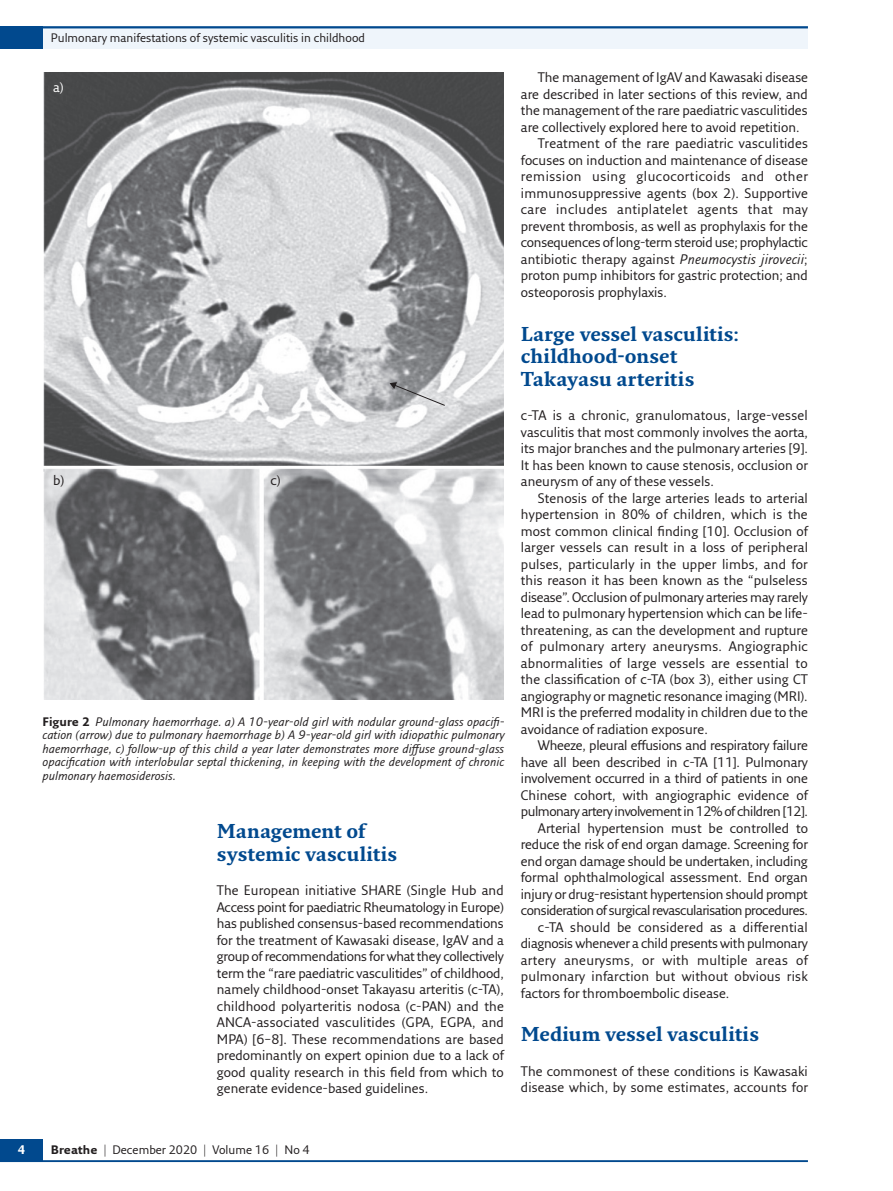
<style>
.page{position:relative;width:893px;height:1191px;background:#fff}
.page>*{position:absolute;margin:0;border:0;box-sizing:border-box;transform-origin:0 0}
.t1{font:700 19.5px/22.5px "Fresco Std";color:#01498e}
.t2{font:13.5px/16.5px "Fresco Sans Pro";color:#231f20;text-align:justify}
.t3{font:13.5px "Fresco Sans Pro";letter-spacing:-.02em;color:#231f20}
.t4{font:13.5px "Fresco Sans Pro";letter-spacing:-.035em;color:#231f20}
.t5{font:13.5px "Fresco Sans Pro";letter-spacing:.035em;color:#231f20}
.t6{font:13.5px "Fresco Sans Pro";letter-spacing:.03em;color:#231f20}
.t7{font:13.5px "Fresco Sans Pro";letter-spacing:.02em;color:#231f20}
.t8{font:13.5px "Fresco Sans Pro";color:#fff}
.t9{font:italic 12px/13.5px "Fresco Sans Pro";color:#231f20;text-align:justify}
.t10{font:12px "Fresco Sans Pro";color:#231f20}
.t11{font:700 12px "Fresco Sans Pro";color:#fff}
.s1{font-weight:700;font-style:normal}
.s2{font-style:italic}
.s3{font-weight:700}
</style>
<div class="page">
<hr style="left:0;top:1160px;width:808px;height:2px;background:#01498e">
<div style="left:0;top:1138px;width:43px;height:23px;background:#01498e"></div>
<div style="left:0;top:26px;width:808px;height:23px;background:#eff5fb"></div>
<hr style="left:0;top:26px;width:808px;height:2px;background:#01498e">
<div style="left:0;top:26px;width:43px;height:23px;background:#01498e"></div>
<img style="left:44px;top:72px;width:459px;height:627px">
<svg style="left:390px;top:382px;width:56px;height:24px"></svg>
<p class="t10" style="left:51px;top:30px;width:316px">Pulmonary manifestations of systemic vasculitis in childhood</p>
<p class="t8" style="left:53px;top:79px;width:12px">a)</p>
<p class="t2" style="left:53px;top:472px;width:13px">b)</p>
<p class="t2" style="left:271px;top:472px;width:12px">c)</p>
<p class="t9" style="left:43px;top:714px;width:464px"><span class="s1">Figure 2</span> Pulmonary haemorrhage. a) A 10-year-old girl with nodular ground-glass opacifi&shy;cation (arrow) due to pulmonary haemorrhage b) A 9-year-old girl with idiopathic pulmonary haemorrhage, c) follow-up of this child a year later demonstrates more diffuse ground-glass opacification with interlobular septal thickening, in keeping with the development of chronic pulmonary haemosiderosis.</p>
<h1 class="t1" style="left:217px;top:819px;width:182px">Management of systemic vasculitis</h1>
<p class="t2" style="left:217px;top:881px;width:289px">The European initiative SHARE (Single Hub and Access point for paediatric Rheumatology in Europe) has published consensus-based recommendations for the treatment of Kawasaki disease, IgAV and a group of recommendations for what they collectively term the “rare paediatric vasculitides” of childhood, namely childhood-onset Takayasu arteritis (c-TA), childhood polyarteritis nodosa (c-PAN) and the ANCA-associated vasculitides (GPA, EGPA, and MPA) [6–8]. These recommendations are based predominantly on expert opinion due to a lack of good quality research in this field from which to generate evidence-based guidelines.</p>
<p class="t2" style="left:538px;top:69px;width:272px">The management of IgAV and Kawasaki disease</p>
<p class="t2" style="left:521px;top:85px;width:289px">are described in later sections of this review, and</p>
<p class="t2" style="left:521px;top:102px;width:288px">the management of the rare paediatric vasculitides</p>
<p class="t2" style="left:521px;top:118px;width:280px">are collectively explored here to avoid repetition.</p>
<p class="t2" style="left:538px;top:135px;width:272px">Treatment of the rare paediatric vasculitides</p>
<p class="t2" style="left:521px;top:151px;width:288px">focuses on induction and maintenance of disease</p>
<p class="t5" style="left:521px;top:168px;width:288px">remission using glucocorticoids and other</p>
<p class="t2" style="left:521px;top:184px;width:289px">immunosuppressive agents (box 2). Supportive</p>
<p class="t6" style="left:521px;top:201px;width:289px">care includes antiplatelet agents that may</p>
<p class="t2" style="left:521px;top:217px;width:289px">prevent thrombosis, as well as prophylaxis for the</p>
<p class="t3" style="left:521px;top:234px;width:288px">consequences of long-term steroid use; prophylactic</p>
<p class="t2" style="left:521px;top:250px;width:288px">antibiotic therapy against <span class="s2">Pneumocystis jirovecii</span>;</p>
<p class="t2" style="left:521px;top:267px;width:289px">proton pump inhibitors for gastric protection; and</p>
<p class="t2" style="left:521px;top:283px;width:148px">osteoporosis prophylaxis.</p>
<h1 class="t1" style="left:521px;top:322px;width:219px">Large vessel vasculitis: childhood-onset<br>Takayasu arteritis</h1>
<p class="t2" style="left:521px;top:407px;width:289px">c-TA is a chronic, granulomatous, large-vessel vasculitis that most commonly involves the aorta, its major branches and the pulmonary arteries [9].<br>It has been known to cause stenosis, occlusion or aneurysm of any of these vessels.</p>
<p class="t2" style="left:521px;top:489px;width:289px;text-indent:17px">Stenosis of the large arteries leads to arterial hypertension in 80% of children, which is the most common clinical finding [10]. Occlusion of larger vessels can result in a loss of peripheral pulses, particularly in the upper limbs, and for this reason it has been known as the “pulseless disease”. Occlusion of pulmonary arteries may rarely lead to pulmonary hypertension which can be life&shy;threatening, as can the development and rupture of pulmonary artery aneurysms. Angiographic abnormalities of large vessels are essential to the classification of c-TA (box 3), either using CT angiography or magnetic resonance imaging (MRI).<br>MRI is the preferred modality in children due to the avoidance of radiation exposure.</p>
<p class="t3" style="left:538px;top:737px;width:272px">Wheeze, pleural effusions and respiratory failure</p>
<p class="t2" style="left:521px;top:753px;width:289px">have all been described in c-TA [11]. Pulmonary</p>
<p class="t2" style="left:521px;top:769px;width:289px">involvement occurred in a third of patients in one</p>
<p class="t2" style="left:521px;top:786px;width:288px">Chinese cohort, with angiographic evidence of</p>
<p class="t4" style="left:521px;top:803px;width:289px">pulmonary artery involvement in 12% of children [12].</p>
<p class="t2" style="left:538px;top:819px;width:272px">Arterial hypertension must be controlled to</p>
<p class="t2" style="left:521px;top:835px;width:289px">reduce the risk of end organ damage. Screening for</p>
<p class="t2" style="left:521px;top:852px;width:288px">end organ damage should be undertaken, including</p>
<p class="t2" style="left:521px;top:868px;width:288px">formal ophthalmological assessment. End organ</p>
<p class="t3" style="left:521px;top:885px;width:289px">injury or drug-resistant hypertension should prompt</p>
<p class="t4" style="left:521px;top:902px;width:289px">consideration of surgical revascularisation procedures.</p>
<p class="t2" style="left:538px;top:918px;width:271px">c-TA should be considered as a differential</p>
<p class="t3" style="left:521px;top:935px;width:288px">diagnosis whenever a child presents with pulmonary</p>
<p class="t7" style="left:521px;top:951px;width:288px">artery aneurysms, or with multiple areas of</p>
<p class="t2" style="left:521px;top:967px;width:288px">pulmonary infarction but without obvious risk</p>
<p class="t2" style="left:521px;top:984px;width:210px">factors for thromboembolic disease.</p>
<h1 class="t1" style="left:521px;top:1022px;width:240px">Medium vessel vasculitis</h1>
<p class="t2" style="left:521px;top:1062px;width:289px">The commonest of these conditions is Kawasaki disease which, by some estimates, accounts for</p>
<p class="t11" style="left:18px;top:1142px;width:9px">4</p>
<p class="t10" style="left:51px;top:1142px;width:260px"><span class="s3">Breathe</span> | December 2020 | Volume 16 | No 4</p>
</div>
